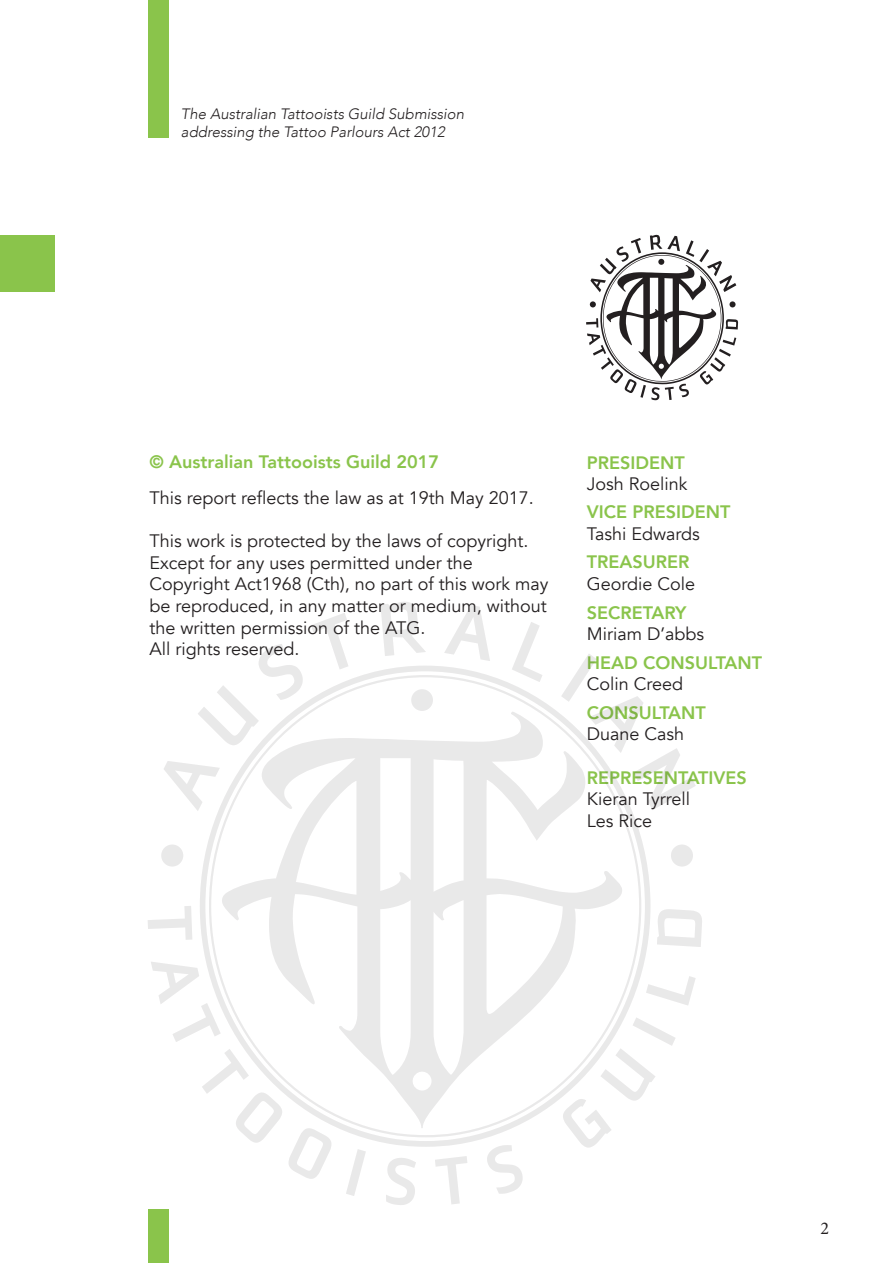
<style>
.page{position:relative;width:893px;height:1263px;background:#fff}
.page>*{position:absolute;margin:0;border:0;box-sizing:border-box;transform-origin:0 0}
.t1{font:18px/21.6px "Avenir";color:#231f20}
.t2{font:800 18px "Avenir";color:#8ac44b}
.t3{font:18px "Minion Pro";color:#231f20}
.t4{font:italic 300 15px/18px "Avenir";color:#231f20}
</style>
<div class="page">
<div style="left:148px;top:0;width:20px;height:137px;background:#8ac44b"></div>
<div style="left:148px;top:1209px;width:20px;height:54px;background:#8ac44b"></div>
<div style="left:0;top:235px;width:54px;height:57px;background:#8ac44b"></div>
<svg style="left:586px;top:235px;width:152px;height:165px"></svg>
<svg style="left:164px;top:761px;width:36px;height:50px"></svg>
<svg style="left:198px;top:644px;width:95px;height:72px"></svg>
<svg style="left:311px;top:613px;width:37px;height:53px"></svg>
<svg style="left:380px;top:602px;width:46px;height:54px"></svg>
<svg style="left:444px;top:605px;width:46px;height:56px"></svg>
<svg style="left:513px;top:622px;width:26px;height:44px"></svg>
<svg style="left:581px;top:654px;width:115px;height:156px"></svg>
<svg style="left:148px;top:906px;width:44px;height:34px"></svg>
<svg style="left:151px;top:962px;width:49px;height:80px"></svg>
<svg style="left:289px;top:1147px;width:42px;height:32px"></svg>
<svg style="left:346px;top:1149px;width:20px;height:47px"></svg>
<svg style="left:386px;top:1158px;width:30px;height:47px"></svg>
<svg style="left:435px;top:1156px;width:32px;height:48px"></svg>
<svg style="left:487px;top:1147px;width:36px;height:47px"></svg>
<svg style="left:650px;top:1025px;width:25px;height:57px"></svg>
<svg style="left:650px;top:976px;width:46px;height:29px"></svg>
<svg style="left:657px;top:909px;width:45px;height:38px"></svg>
<div style="left:671px;top:844px;width:22px;height:22px;background:#e9e9e9;border-radius:50%"></div>
<div style="left:161px;top:844px;width:22px;height:22px;background:#e9e9e9;border-radius:50%"></div>
<svg style="left:200px;top:666px;width:450px;height:481px"></svg>
<svg style="left:209px;top:675px;width:432px;height:462px"></svg>
<p class="t4" style="left:181px;top:105px;width:285px">The Australian Tattooists Guild Submission addressing the Tattoo Parlours Act 2012</p>
<p class="t2" style="left:149px;top:448px;width:291px">© Australian Tattooists Guild 2017</p>
<p class="t1" style="left:149px;top:487px;width:386px">This report reflects the law as at 19th May 2017.</p>
<p class="t1" style="left:149px;top:531px;width:401px">This work is protected by the laws of copyright.<br>Except for any uses permitted under the Copyright Act1968 (Cth), no part of this work may be reproduced, in any matter or medium, without the written permission of the ATG.<br>All rights reserved.</p>
<p class="t2" style="left:587px;top:449px;width:99px">PRESIDENT</p>
<p class="t1" style="left:587px;top:473px;width:102px">Josh Roelink</p>
<p class="t2" style="left:587px;top:498px;width:145px">VICE PRESIDENT</p>
<p class="t1" style="left:587px;top:523px;width:115px">Tashi Edwards</p>
<p class="t2" style="left:587px;top:548px;width:104px">TREASURER</p>
<p class="t1" style="left:587px;top:573px;width:110px">Geordie Cole</p>
<p class="t2" style="left:587px;top:598px;width:101px">SECRETARY</p>
<p class="t1" style="left:587px;top:623px;width:119px">Miriam D’abbs</p>
<p class="t2" style="left:587px;top:648px;width:177px">HEAD CONSULTANT</p>
<p class="t1" style="left:587px;top:674px;width:98px">Colin Creed</p>
<p class="t2" style="left:587px;top:698px;width:120px">CONSULTANT</p>
<p class="t1" style="left:587px;top:724px;width:99px">Duane Cash</p>
<p class="t2" style="left:587px;top:763px;width:162px">REPRESENTATIVES</p>
<p class="t1" style="left:587px;top:788px;width:105px">Kieran Tyrrell<br>Les Rice</p>
<p class="t3" style="left:820px;top:1216px;width:10px">2</p>
</div>
